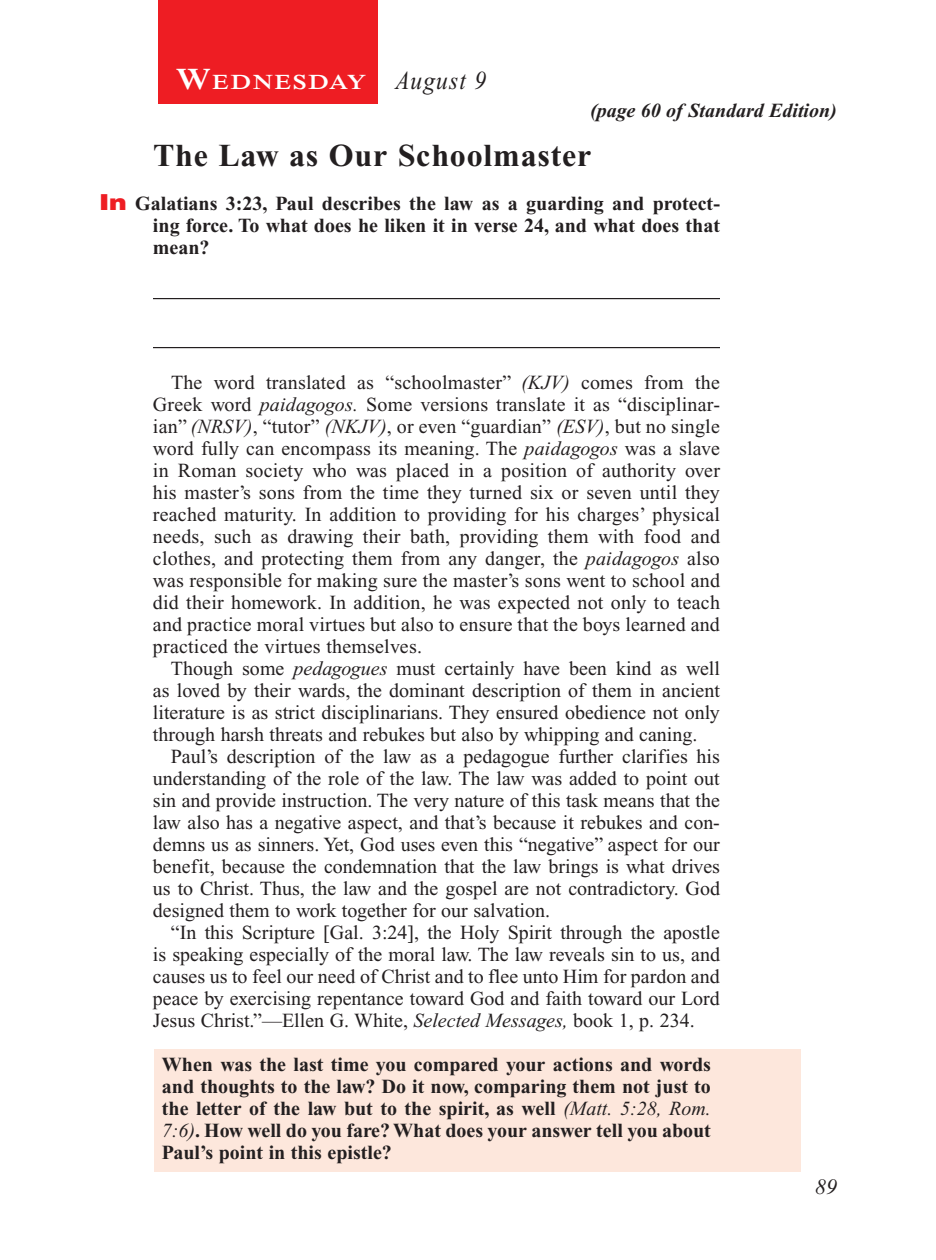
<style>
.page{position:relative;width:936px;height:1260px;background:#fff}
.page>*{position:absolute;margin:0;border:0;box-sizing:border-box;transform-origin:0 0}
.Head{font:700 32px "Times New Roman PS Std";letter-spacing:.025em;color:#231f20}
.Lesson_Dates{font:italic 26px "Times New Roman PS Std";letter-spacing:.05em;color:#231f20;scale:.9 1}
.t1{font:italic 22px "Times New Roman PS Std";color:#231f20}
.Daily_Header{font:600 21px "Times NRMT Std";letter-spacing:.07em;color:#fff;scale:1.1 1}
.Body{font:20px/22px "Times New Roman PS Std";color:#231f20;text-align:justify}
.x-screened_box-text{font:700 20px/22px "Times New Roman PS Std";color:#231f20;text-align:justify}
.Question_NO_SB{font:700 20px/22px "Times New Roman PS Std";color:#231f20;text-align:justify}
.Page_from_SE{font:italic 700 20px "Times New Roman PS Std";color:#231f20}
.s1{font-size:30px}
.s2{font-family:"Helvetica LT Std";font-weight:900;font-size:22px;color:#ee1d23}
.s3{font-style:italic}
.s4{font-weight:400;font-style:italic}
</style>
<div class="page">
<div style="left:158px;top:0;width:220px;height:103px;background:#ee1d23"></div>
<div style="left:155px;top:1049px;width:646px;height:123px;background:#fde7dc"></div>
<hr style="left:153px;top:298px;width:567px;height:1px;background:#231f20">
<hr style="left:153px;top:347px;width:567px;height:1px;background:#231f20">
<p class="Daily_Header" style="left:176px;top:70px;width:175px"><span class="s1">W</span>EDNESDAY</p>
<p class="Lesson_Dates" style="left:396px;top:66px;width:102px">August 9</p>
<p class="Page_from_SE" style="left:590px;top:100px;width:248px">(page 60 of Standard Edition)</p>
<p class="Head" style="left:153px;top:138px;width:440px">The Law as Our Schoolmaster</p>
<p class="Question_NO_SB" style="left:153px;top:193px;width:569px;text-indent:-54px"><span class="s2">In</span> Galatians 3:23, Paul describes the law as a guarding and protect&shy;ing force. To what does he liken it in verse 24, and what does that mean?</p>
<p class="Body" style="left:153px;top:372px;width:569px;text-indent:18px">The word translated as “schoolmaster” <span class="s3">(KJV)</span> comes from the Greek word <span class="s3">paidagogos.</span> Some versions translate it as “disciplinar&shy;ian” <span class="s3">(NRSV)</span>, “tutor” <span class="s3">(NKJV)</span>, or even “guardian” <span class="s3">(ESV)</span>, but no single word fully can encompass its meaning. The <span class="s3">paidagogos</span> was a slave in Roman society who was placed in a position of authority over his master’s sons from the time they turned six or seven until they reached maturity. In addition to providing for his charges’ physical needs, such as drawing their bath, providing them with food and clothes, and protecting them from any danger, the <span class="s3">paidagogos</span> also was responsible for making sure the master’s sons went to school and did their homework. In addition, he was expected not only to teach and practice moral virtues but also to ensure that the boys learned and practiced the virtues themselves.</p>
<p class="Body" style="left:153px;top:658px;width:569px;text-indent:18px">Though some <span class="s3">pedagogues</span> must certainly have been kind as well as loved by their wards, the dominant description of them in ancient literature is as strict disciplinarians. They ensured obedience not only through harsh threats and rebukes but also by whipping and caning.</p>
<p class="Body" style="left:153px;top:746px;width:569px;text-indent:18px">Paul’s description of the law as a pedagogue further clarifies his understanding of the role of the law. The law was added to point out sin and provide instruction. The very nature of this task means that the law also has a negative aspect, and that’s because it rebukes and con&shy;demns us as sinners. Yet, God uses even this “negative” aspect for our benefit, because the condemnation that the law brings is what drives us to Christ. Thus, the law and the gospel are not contradictory. God designed them to work together for our salvation.</p>
<p class="Body" style="left:153px;top:922px;width:569px;text-indent:18px">“In this Scripture [Gal. 3:24], the Holy Spirit through the apostle is speaking especially of the moral law. The law reveals sin to us, and causes us to feel our need of Christ and to flee unto Him for pardon and peace by exercising repentance toward God and faith toward our Lord Jesus Christ.”—Ellen G. White, <span class="s3">Selected Messages,</span> book 1, p. 234.</p>
<p class="x-screened_box-text" style="left:162px;top:1054px;width:551px">When was the last time you compared your actions and words and thoughts to the law? Do it now, comparing them not just to the letter of the law but to the spirit, as well <span class="s4">(Matt. 5:28, Rom.<br>7:6)</span>. How well do you fare? What does your answer tell you about Paul’s point in this epistle?</p>
<p class="t1" style="left:815px;top:1175px;width:23px">89</p>
</div>
